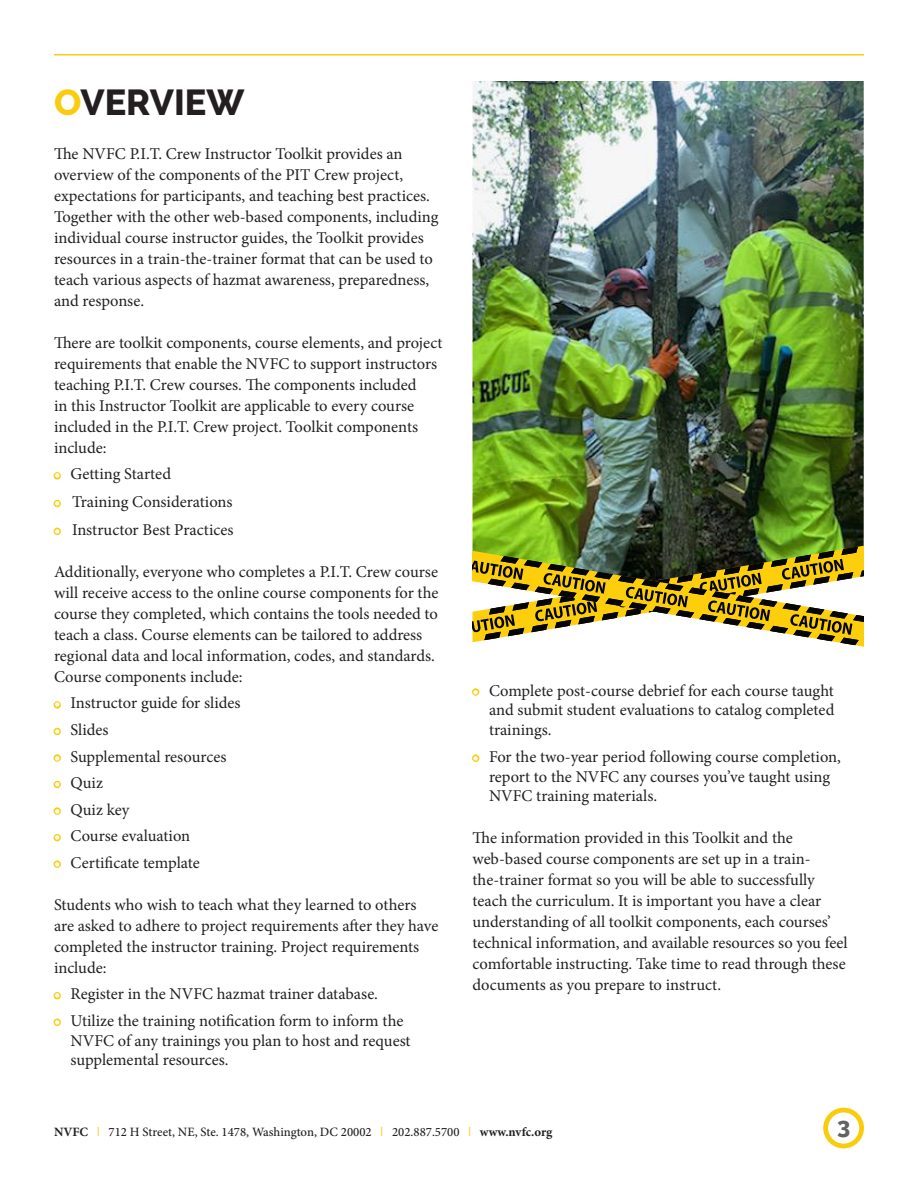
<style>
.page{position:relative;width:918px;height:1188px;background:#fff}
.page>*{position:absolute;margin:0;border:0;box-sizing:border-box;transform-origin:0 0}
.t1{font:800 36px "Raleway";color:#231f20}
.t2{font:800 23.25px "Raleway";color:#636366}
.body_text{font:16.5px/21px "Minion Pro";color:#231f20}
.Bullet_yellow{font:16.5px/19.8px "Minion Pro";color:#231f20}
.t3{font:500 12.75px "Minion Pro";color:#231f20}
.s1{color:#f9cc10}
.s2{font-weight:700}
.s3{font-family:"Raleway";font-weight:400;color:#f9cc10}
</style>
<div class="page">
<hr style="left:54px;top:54px;width:810px;height:2px;background:#f9cc10">
<div style="left:823px;top:1108px;width:41px;height:40px;border:5px solid #f9cc10;border-radius:50%"></div>
<img style="left:472px;top:81px;width:392px;height:449px">
<img style="left:472px;top:530px;width:392px;height:16px">
<svg style="left:472px;top:546px;width:392px;height:101px"></svg>
<p class="t1" style="left:54px;top:82px;width:192px"><span class="s1">O</span>VERVIEW</p>
<p class="body_text" style="left:54px;top:143px;width:386px">The NVFC P.I.T. Crew Instructor Toolkit provides an overview of the components of the PIT Crew project, expectations for participants, and teaching best practices.<br>Together with the other web-based components, including individual course instructor guides, the Toolkit provides resources in a train-the-trainer format that can be used to teach various aspects of hazmat awareness, preparedness, and response.</p>
<p class="body_text" style="left:54px;top:332px;width:390px">There are toolkit components, course elements, and project requirements that enable the NVFC to support instructors teaching P.I.T. Crew courses. The components included<br>in this Instructor Toolkit are applicable to every course included in the P.I.T. Crew project. Toolkit components include:</p>
<p class="Bullet_yellow" style="left:54px;top:464px;width:119px"><span class="s1">•</span> Getting Started</p>
<p class="body_text" style="left:54px;top:491px;width:180px"><span class="s1">•</span> Training Considerations</p>
<p class="body_text" style="left:54px;top:519px;width:181px"><span class="s1">•</span> Instructor Best Practices</p>
<p class="body_text" style="left:54px;top:561px;width:386px">Additionally, everyone who completes a P.I.T. Crew course will receive access to the online course components for the course they completed, which contains the tools needed to teach a class. Course elements can be tailored to address regional data and local information, codes, and standards.<br>Course components include:</p>
<p class="Bullet_yellow" style="left:54px;top:693px;width:188px"><span class="s1">•</span> Instructor guide for slides</p>
<p class="Bullet_yellow" style="left:54px;top:720px;width:56px"><span class="s1">•</span> Slides</p>
<p class="Bullet_yellow" style="left:54px;top:746px;width:174px"><span class="s1">•</span> Supplemental resources</p>
<p class="Bullet_yellow" style="left:54px;top:773px;width:50px"><span class="s1">•</span> Quiz</p>
<p class="Bullet_yellow" style="left:54px;top:800px;width:77px"><span class="s1">•</span> Quiz key</p>
<p class="Bullet_yellow" style="left:54px;top:826px;width:138px"><span class="s1">•</span> Course evaluation</p>
<p class="Bullet_yellow" style="left:54px;top:853px;width:147px"><span class="s1">•</span> Certificate template</p>
<p class="body_text" style="left:54px;top:894px;width:386px">Students who wish to teach what they learned to others are asked to adhere to project requirements after they have completed the instructor training. Project requirements include:</p>
<p class="Bullet_yellow" style="left:54px;top:984px;width:326px"><span class="s1">•</span> Register in the NVFC hazmat trainer database.</p>
<p class="Bullet_yellow" style="left:70px;top:1011px;width:342px;text-indent:-16px"><span class="s1">•</span> Utilize the training notification form to inform the<br>NVFC of any trainings you plan to host and request supplemental resources.</p>
<p class="Bullet_yellow" style="left:489px;top:681px;width:347px;text-align:justify;text-indent:-16px"><span class="s1">•</span> Complete post-course debrief for each course taught and submit student evaluations to catalog completed trainings.</p>
<p class="Bullet_yellow" style="left:489px;top:747px;width:354px;text-indent:-16px"><span class="s1">•</span> For the two-year period following course completion, report to the NVFC any courses you’ve taught using<br>NVFC training materials.</p>
<p class="body_text" style="left:472px;top:828px;width:377px">The information provided in this Toolkit and the web-based course components are set up in a train&shy;the-trainer format so you will be able to successfully teach the curriculum. It is important you have a clear understanding of all toolkit components, each courses’ technical information, and available resources so you feel comfortable instructing. Take time to read through these documents as you prepare to instruct.</p>
<p class="t3" style="left:54px;top:1124px;width:500px"><span class="s2">NVFC</span> <span class="s3">I</span> 712 H Street, NE, Ste. 1478, Washington, DC 20002 <span class="s3">I</span> 202.887.5700 <span class="s3">I</span> <span class="s2">www.nvfc.org</span></p>
<h2 class="t2" style="left:837px;top:1112px;width:15px">3</h2>
</div>
